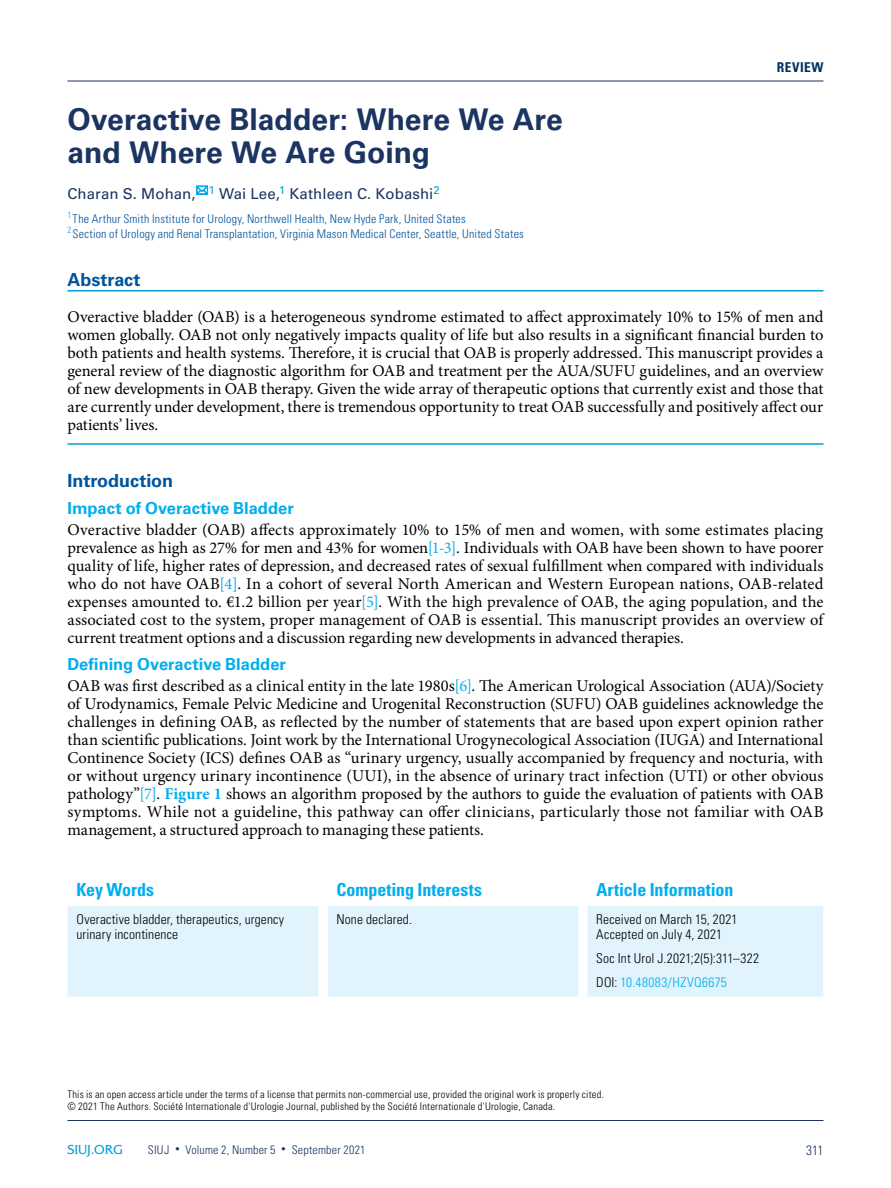
<style>
.page{position:relative;width:891px;height:1188px;background:#fff}
.page>*{position:absolute;margin:0;border:0;box-sizing:border-box;transform-origin:0 0}
.t1{font:700 30px/33px "Univers LT Std";color:#1b3461}
.t2{font:700 condensed 18px "Univers LT Std";color:#00aeef}
.t3{font:700 18px "Univers LT Std";letter-spacing:-.005em;color:#00539b}
.t4{font:16.5px/18px "Minion Pro";letter-spacing:-.01em;color:#000;text-align:justify}
.t5{font:700 16.5px "Univers LT Std";color:#00aeef}
.t6{font:15px "Univers LT Std";letter-spacing:.005em;color:#1b3461}
.t7{font:300 condensed 13.5px/15px "Univers LT Std";letter-spacing:.015em;color:#000}
.t8{font:500 13.5px "Alexon RR";letter-spacing:.015em;color:#009fdb}
.t9{font:700 condensed 13.5px "Univers LT Std";letter-spacing:.035em;color:#003162}
.t10{font:300 condensed 13.5px "Univers LT Std";color:#1b3461}
.t11{font:300 condensed 12px/15px "Univers LT Std";letter-spacing:.015em;color:#00539b}
.t12{font:300 condensed 12px "Univers LT Std";letter-spacing:.015em;color:#1b3461}
.t13{font:300 condensed 10.5px/12px "Univers LT Std";letter-spacing:.02em;color:#000}
.s1{color:#00aeef}
.s2{font-weight:700;color:#00aeef}
.s3{font-size:9px}
</style>
<div class="page">
<div style="left:68px;top:906px;width:755px;height:91px;background:#e1f4fd"></div>
<hr style="left:327px;top:906px;width:1px;height:91px;background:#fff">
<hr style="left:68px;top:1120px;width:756px;height:1px;background:#1b3461">
<hr style="left:68px;top:81px;width:756px;height:1px;background:#1b3461">
<hr style="left:68px;top:290px;width:756px;height:2px;background:#009fdb">
<hr style="left:68px;top:443px;width:756px;height:2px;background:#009fdb">
<svg style="left:197px;top:186px;width:11px;height:8px"></svg>
<p class="t9" style="left:777px;top:59px;width:48px">REVIEW</p>
<h1 class="t1" style="left:68px;top:103px;width:497px">Overactive Bladder: Where We Are and Where We Are Going</h1>
<p class="t6" style="left:68px;top:185px;width:374px">Charan S. Mohan, <sup>1</sup> Wai Lee,<sup>1</sup> Kathleen C. Kobashi<sup>2</sup></p>
<p class="t11" style="left:68px;top:211px;width:458px"><sup>1</sup>The Arthur Smith Institute for Urology, Northwell Health, New Hyde Park, United States<br><sup>2</sup>Section of Urology and Renal Transplantation, Virginia Mason Medical Center, Seattle, United States</p>
<p class="t3" style="left:68px;top:269px;width:75px">Abstract</p>
<p class="t4" style="left:68px;top:308px;width:758px">Overactive bladder (OAB) is a heterogeneous syndrome estimated to affect approximately 10% to 15% of men and women globally. OAB not only negatively impacts quality of life but also results in a significant financial burden to both patients and health systems. Therefore, it is crucial that OAB is properly addressed. This manuscript provides a general review of the diagnostic algorithm for OAB and treatment per the AUA/SUFU guidelines, and an overview of new developments in OAB therapy. Given the wide array of therapeutic options that currently exist and those that are currently under development, there is tremendous opportunity to treat OAB successfully and positively affect our patients’ lives.</p>
<p class="t3" style="left:68px;top:471px;width:107px">Introduction</p>
<p class="t5" style="left:68px;top:499px;width:228px">Impact of Overactive Bladder</p>
<p class="t4" style="left:68px;top:521px;width:758px">Overactive bladder (OAB) affects approximately 10% to 15% of men and women, with some estimates placing prevalence as high as 27% for men and 43% for women<span class="s1">[1-3]</span>. Individuals with OAB have been shown to have poorer quality of life, higher rates of depression, and decreased rates of sexual fulfillment when compared with individuals who do not have OAB<span class="s1">[4]</span>. In a cohort of several North American and Western European nations, OAB-related expenses amounted to. €1.2 billion per year<span class="s1">[5]</span>. With the high prevalence of OAB, the aging population, and the associated cost to the system, proper management of OAB is essential. This manuscript provides an overview of current treatment options and a discussion regarding new developments in advanced therapies.</p>
<p class="t5" style="left:68px;top:655px;width:220px">Defining Overactive Bladder</p>
<p class="t4" style="left:67px;top:677px;width:758px">OAB was first described as a clinical entity in the late 1980s<span class="s1">[6]</span>. The American Urological Association (AUA)/Society of Urodynamics, Female Pelvic Medicine and Urogenital Reconstruction (SUFU) OAB guidelines acknowledge the challenges in defining OAB, as reflected by the number of statements that are based upon expert opinion rather than scientific publications. Joint work by the International Urogynecological Association (IUGA) and International Continence Society (ICS) defines OAB as “urinary urgency, usually accompanied by frequency and nocturia, with or without urgency urinary incontinence (UUI), in the absence of urinary tract infection (UTI) or other obvious pathology”<span class="s1">[7]</span>. <span class="s2">Figure 1</span> shows an algorithm proposed by the authors to guide the evaluation of patients with OAB symptoms. While not a guideline, this pathway can offer clinicians, particularly those not familiar with OAB management, a structured approach to managing these patients.</p>
<p class="t2" style="left:76px;top:879px;width:79px">Key Words</p>
<p class="t2" style="left:336px;top:879px;width:147px">Competing Interests</p>
<p class="t2" style="left:596px;top:879px;width:139px">Article Information</p>
<p class="t7" style="left:76px;top:912px;width:209px">Overactive bladder, therapeutics, urgency urinary incontinence</p>
<p class="t7" style="left:336px;top:912px;width:77px">None declared.</p>
<p class="t7" style="left:596px;top:912px;width:143px">Received on March 15, 2021<br>Accepted on July 4, 2021</p>
<p class="t7" style="left:596px;top:947px;width:164px;line-height:24px">Soc Int Urol J.2021;2(5):311–322<br>DOI: <span class="s1">10.48083/HZVQ6675</span></p>
<p class="t13" style="left:68px;top:1088px;width:538px">This is an open access article under the terms of a license that permits non-commercial use, provided the original work is properly cited. © 2021 The Authors. Société Internationale d'Urologie Journal, published by the Société Internationale d'Urologie, Canada.</p>
<p class="t8" style="left:68px;top:1142px;width:57px">SIUJ.ORG</p>
<p class="t12" style="left:148px;top:1142px;width:219px">SIUJ <span class="s3">•</span> Volume 2, Number 5 <span class="s3">•</span> September 2021</p>
<p class="t10" style="left:806px;top:1142px;width:19px">311</p>
</div>
